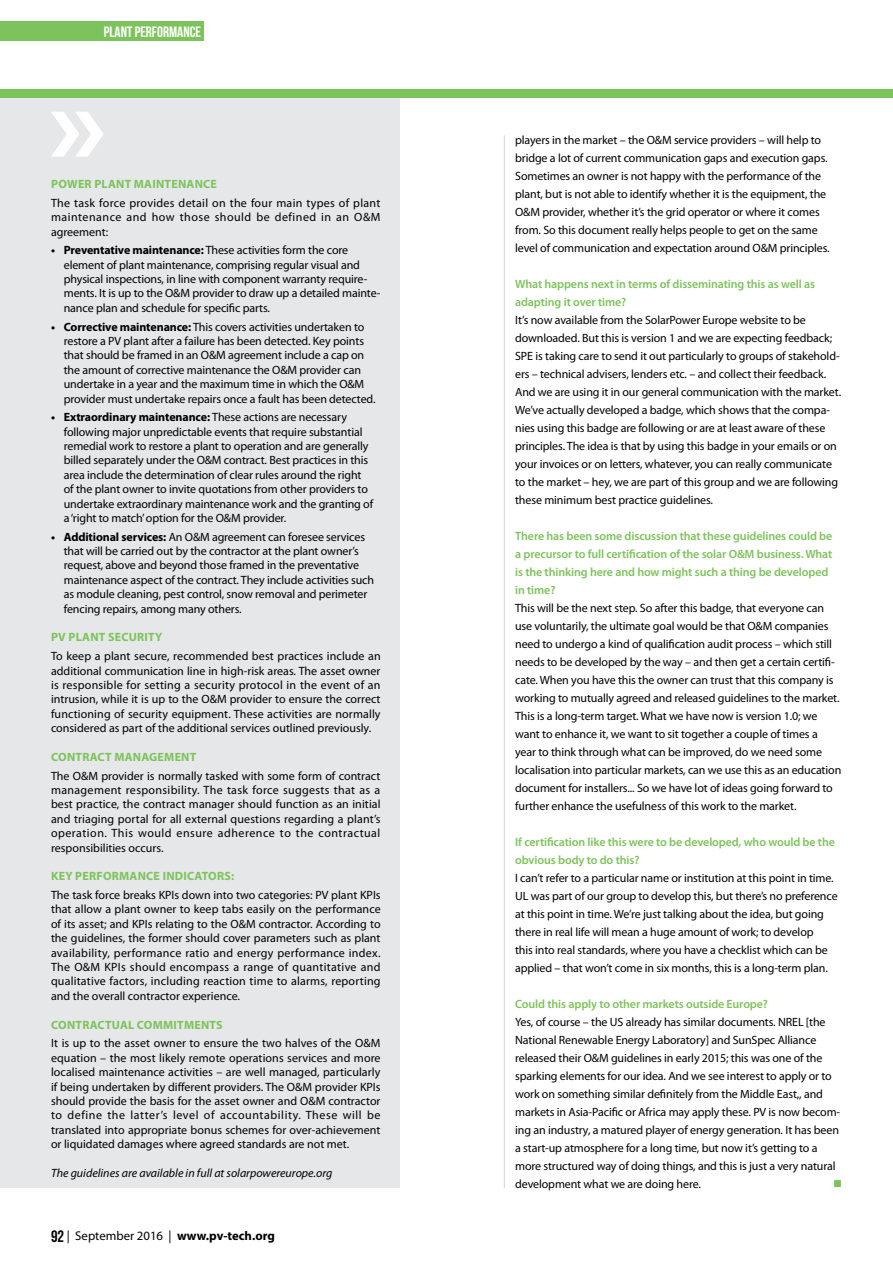
<style>
.page{position:relative;width:893px;height:1263px;background:#fff}
.page>*{position:absolute;margin:0;border:0;box-sizing:border-box;transform-origin:0 0}
.t1{font:15px "Bebas Neue";color:#fff}
.t2{font:12.75px "Myriad Pro";color:#000}
.t3{font:12px/14.4px "Myriad Pro";letter-spacing:-.01em;color:#000}
.t4{font:600 12px/18px "Myriad Pro";letter-spacing:-.01em;color:#7dc35c}
.t5{font:700 12px "Myriad Pro";letter-spacing:.02em;color:#7dc35c}
.t6{font:italic 12px "Myriad Pro";color:#000}
.t7{font:12px "Wingdings";color:#7dc35c}
.s1{font-weight:700}
.s2{font-family:"Bebas Neue";font-size:16.5px}
</style>
<div class="page">
<div style="left:0;top:21px;width:204px;height:20px;background:#7dc35c"></div>
<div style="left:0;top:95px;width:399px;height:1093px;background:#e6e7e8"></div>
<hr style="left:504px;top:135px;width:1px;height:1053px;background:#d1d3d4">
<div style="left:0;top:89px;width:893px;height:9px;background:#7dc35c"></div>
<p class="t1" style="left:104px;top:23px;width:99px">PLANT PERFORMANCE</p>
<p class="t5" style="left:51px;top:176px;width:167px">POWER PLANT MAINTENANCE</p>
<p class="t3" style="left:51px;top:195px;width:331px;text-align:justify">The task force provides detail on the four main types of plant maintenance and how those should be defined in an O&amp;M agreement:</p>
<p class="t3" style="left:64px;top:243px;width:318px;text-indent:-13px"><span class="s1">• Preventative maintenance:</span> These activities form the core element of plant maintenance, comprising regular visual and physical inspections, in line with component warranty require&shy;ments. It is up to the O&amp;M provider to draw up a detailed mainte&shy;nance plan and schedule for specific parts.</p>
<p class="t3" style="left:64px;top:319px;width:313px;text-indent:-13px"><span class="s1">• Corrective maintenance:</span> This covers activities undertaken to restore a PV plant after a failure has been detected. Key points that should be framed in an O&amp;M agreement include a cap on the amount of corrective maintenance the O&amp;M provider can undertake in a year and the maximum time in which the O&amp;M provider must undertake repairs once a fault has been detected.</p>
<p class="t3" style="left:64px;top:410px;width:311px;text-indent:-13px"><span class="s1">• Extraordinary maintenance:</span> These actions are necessary following major unpredictable events that require substantial remedial work to restore a plant to operation and are generally billed separately under the O&amp;M contract. Best practices in this area include the determination of clear rules around the right of the plant owner to invite quotations from other providers to undertake extraordinary maintenance work and the granting of a ‘right to match’ option for the O&amp;M provider.</p>
<p class="t3" style="left:64px;top:529px;width:312px;text-indent:-13px"><span class="s1">• Additional services:</span> An O&amp;M agreement can foresee services that will be carried out by the contractor at the plant owner’s request, above and beyond those framed in the preventative maintenance aspect of the contract. They include activities such as module cleaning, pest control, snow removal and perimeter fencing repairs, among many others.</p>
<p class="t5" style="left:51px;top:630px;width:113px">PV PLANT SECURITY</p>
<p class="t3" style="left:51px;top:649px;width:331px;text-align:justify">To keep a plant secure, recommended best practices include an additional communication line in high-risk areas. The asset owner is responsible for setting a security protocol in the event of an intrusion, while it is up to the O&amp;M provider to ensure the correct functioning of security equipment. These activities are normally considered as part of the additional services outlined previously.</p>
<p class="t5" style="left:51px;top:749px;width:147px">CONTRACT MANAGEMENT</p>
<p class="t3" style="left:51px;top:768px;width:331px;text-align:justify">The O&amp;M provider is normally tasked with some form of contract management responsibility. The task force suggests that as a best practice, the contract manager should function as an initial and triaging portal for all external questions regarding a plant’s operation. This would ensure adherence to the contractual responsibilities occurs.</p>
<p class="t5" style="left:51px;top:868px;width:185px">KEY PERFORMANCE INDICATORS:</p>
<p class="t3" style="left:51px;top:888px;width:331px;text-align:justify">The task force breaks KPIs down into two categories: PV plant KPIs that allow a plant owner to keep tabs easily on the performance of its asset; and KPIs relating to the O&amp;M contractor. According to the guidelines, the former should cover parameters such as plant availability, performance ratio and energy performance index.<br>The O&amp;M KPIs should encompass a range of quantitative and qualitative factors, including reaction time to alarms, reporting and the overall contractor experience.</p>
<p class="t5" style="left:51px;top:1017px;width:173px">CONTRACTUAL COMMITMENTS</p>
<p class="t3" style="left:51px;top:1036px;width:331px;text-align:justify">It is up to the asset owner to ensure the two halves of the O&amp;M equation – the most likely remote operations services and more localised maintenance activities – are well managed, particularly if being undertaken by different providers. The O&amp;M provider KPIs should provide the basis for the asset owner and O&amp;M contractor to define the latter’s level of accountability. These will be translated into appropriate bonus schemes for over-achievement or liquidated damages where agreed standards are not met.</p>
<p class="t6" style="left:51px;top:1165px;width:283px">The guidelines are available in full at solarpowereurope.org</p>
<p class="t2" style="left:51px;top:1228px;width:225px"><span class="s2">92</span> | September 2016 | <span class="s1">www.pv-tech.org</span></p>
<p class="t3" style="left:515px;top:131px;width:316px;line-height:18px">players in the market – the O&amp;M service providers – will help to bridge a lot of current communication gaps and execution gaps.<br>Sometimes an owner is not happy with the performance of the plant, but is not able to identify whether it is the equipment, the O&amp;M provider, whether it’s the grid operator or where it comes from. So this document really helps people to get on the same level of communication and expectation around O&amp;M principles.</p>
<p class="t4" style="left:515px;top:275px;width:301px">What happens next in terms of disseminating this as well as adapting it over time?</p>
<p class="t3" style="left:515px;top:311px;width:328px;line-height:18px">It’s now available from the SolarPower Europe website to be downloaded. But this is version 1 and we are expecting feedback; SPE is taking care to send it out particularly to groups of stakehold&shy;ers – technical advisers, lenders etc. – and collect their feedback.<br>And we are using it in our general communication with the market.<br>We’ve actually developed a badge, which shows that the compa&shy;nies using this badge are following or are at least aware of these principles. The idea is that by using this badge in your emails or on your invoices or on letters, whatever, you can really communicate to the market – hey, we are part of this group and we are following these minimum best practice guidelines.</p>
<p class="t4" style="left:515px;top:527px;width:319px">There has been some discussion that these guidelines could be a precursor to full certification of the solar O&amp;M business. What is the thinking here and how might such a thing be developed in time?</p>
<p class="t3" style="left:515px;top:599px;width:328px;line-height:18px">This will be the next step. So after this badge, that everyone can use voluntarily, the ultimate goal would be that O&amp;M companies need to undergo a kind of qualification audit process – which still needs to be developed by the way – and then get a certain certifi&shy;cate. When you have this the owner can trust that this company is working to mutually agreed and released guidelines to the market.<br>This is a long-term target. What we have now is version 1.0; we want to enhance it, we want to sit together a couple of times a year to think through what can be improved, do we need some localisation into particular markets, can we use this as an education document for installers... So we have lot of ideas going forward to further enhance the usefulness of this work to the market.</p>
<p class="t4" style="left:515px;top:833px;width:321px">If certification like this were to be developed, who would be the obvious body to do this?</p>
<p class="t3" style="left:515px;top:869px;width:324px;line-height:18px">I can’t refer to a particular name or institution at this point in time.<br>UL was part of our group to develop this, but there’s no preference at this point in time. We’re just talking about the idea, but going there in real life will mean a huge amount of work; to develop<br>this into real standards, where you have a checklist which can be applied – that won’t come in six months, this is a long-term plan.</p>
<p class="t4" style="left:515px;top:995px;width:254px">Could this apply to other markets outside Europe?</p>
<p class="t3" style="left:515px;top:1013px;width:327px;line-height:18px">Yes, of course – the US already has similar documents. NREL [the National Renewable Energy Laboratory] and SunSpec Alliance released their O&amp;M guidelines in early 2015; this was one of the sparking elements for our idea. And we see interest to apply or to work on something similar definitely from the Middle East,, and markets in Asia-Pacific or Africa may apply these. PV is now becom&shy;ing an industry, a matured player of energy generation. It has been a start-up atmosphere for a long time, but now it’s getting to a more structured way of doing things, and this is just a very natural development what we are doing here.</p>
<p class="t7" style="left:833px;top:1177px;width:10px">■</p>
</div>
